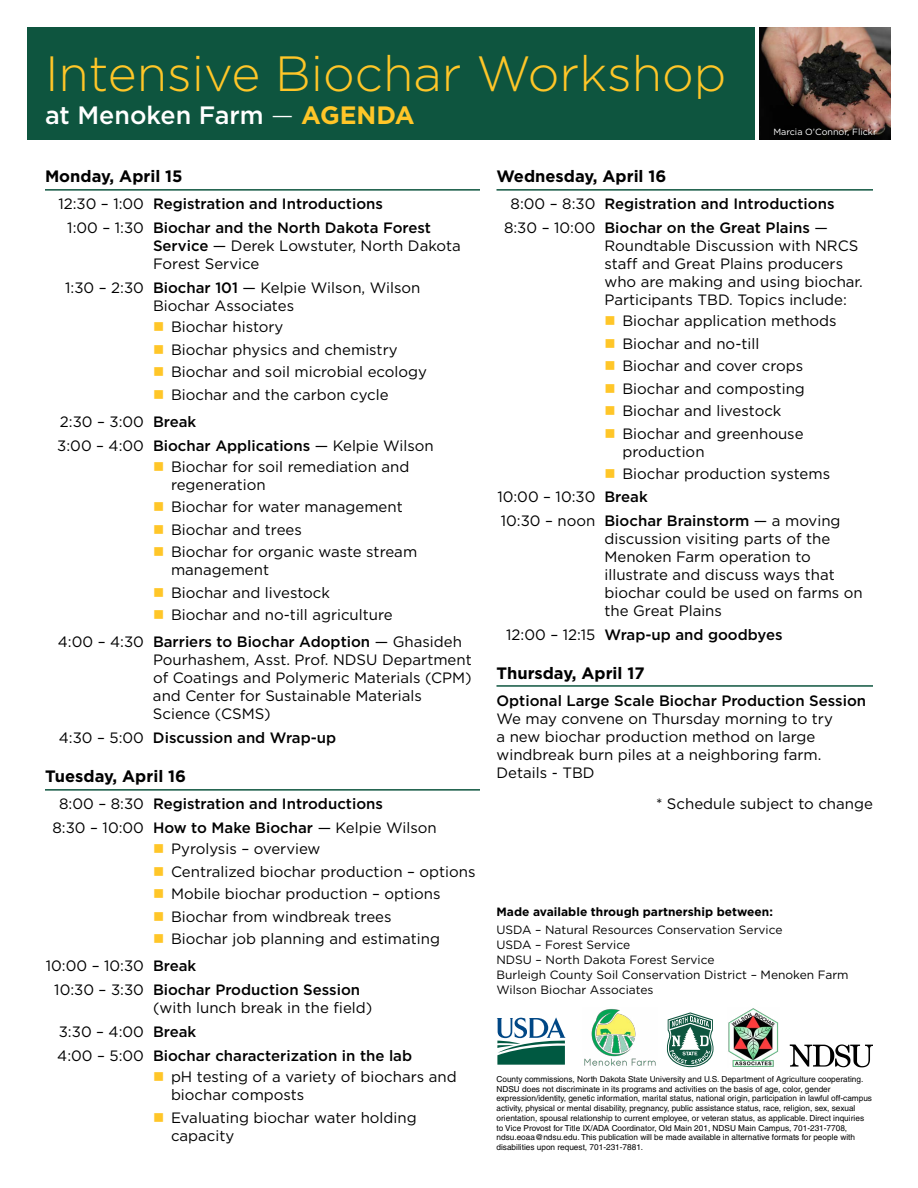
<style>
.page{position:relative;width:918px;height:1188px;background:#fff}
.page>*{position:absolute;margin:0;border:0;box-sizing:border-box;transform-origin:0 0}
.t1{font:300 49.5px "Gotham";color:#ffc628}
.t2{font:500 25.05px "Gotham";color:#fff}
.t3{font:700 16.5px "Gotham";color:#000}
.t4{font:15px/18px "Gotham";color:#000}
.t5{font:500 15px/24px "Gotham";color:#000}
.t6{font:12px/15px "Gotham";color:#000}
.t7{font:700 12px "Gotham";color:#000}
.t8{font:9px "Gotham";color:#fff}
.t9{font:8.25px/9.8px "Helvetica";color:#000}
.s1{font-weight:300}
.s2{font-weight:700;color:#ffc628}
.s3{font-weight:400}
.s4{font-weight:500}
.s5{color:#ffc628}
</style>
<div class="page">
<div style="left:27px;top:27px;width:727px;height:112px;background:#0e553f"></div>
<svg style="left:667px;top:1012px;width:47px;height:55px"></svg>
<img style="left:759px;top:27px;width:132px;height:112px">
<svg style="left:790px;top:1044px;width:83px;height:23px"></svg>
<svg style="left:497px;top:1017px;width:69px;height:48px"></svg>
<img style="left:584px;top:1009px;width:72px;height:57px">
<img style="left:728px;top:1008px;width:51px;height:59px">
<hr style="left:45px;top:189px;width:435px;height:2px;background:#0e553f">
<hr style="left:45px;top:789px;width:435px;height:2px;background:#0e553f">
<hr style="left:496px;top:685px;width:377px;height:2px;background:#0e553f">
<hr style="left:496px;top:189px;width:377px;height:2px;background:#0e553f">
<h1 class="t1" style="left:45px;top:42px;width:683px">Intensive Biochar Workshop</h1>
<h2 class="t2" style="left:45px;top:98px;width:371px">at Menoken Farm <span class="s1">—</span> <span class="s2">AGENDA</span></h2>
<p class="t8" style="left:773px;top:127px;width:105px">Marcia O’Connor, Flickr</p>
<p class="t3" style="left:45px;top:165px;width:139px">Monday, April 15</p>
<p class="t5" style="left:67px;top:192px;width:365px;text-indent:-9px"><span class="s3">12:30 – 1:00</span> Registration and Introductions<br><span class="s3">1:00 – 1:30</span> Biochar and the North Dakota Forest</p>
<p class="t4" style="left:153px;top:237px;width:310px"><span class="s4">Service</span> — Derek Lowstuter, North Dakota<br>Forest Service</p>
<p class="t4" style="left:153px;top:279px;width:269px;text-indent:-88px">1:30 – 2:30 <span class="s4">Biochar 101</span> — Kelpie Wilson, Wilson<br>Biochar Associates</p>
<p class="t4" style="left:153px;top:318px;width:132px"><span class="s5">■</span> Biochar history</p>
<p class="t4" style="left:153px;top:340px;width:246px"><span class="s5">■</span> Biochar physics and chemistry</p>
<p class="t4" style="left:153px;top:363px;width:276px"><span class="s5">■</span> Biochar and soil microbial ecology</p>
<p class="t4" style="left:60px;top:381px;width:330px;line-height:27px;text-indent:93px"><span class="s5">■</span> Biochar and the carbon cycle<br>2:30 – 3:00 <span class="s4">Break</span></p>
<p class="t4" style="left:57px;top:436px;width:378px">3:00 – 4:00 <span class="s4">Biochar Applications</span> — Kelpie Wilson</p>
<p class="t4" style="left:171px;top:457px;width:240px;text-indent:-18px"><span class="s5">■</span> Biochar for soil remediation and regeneration</p>
<p class="t4" style="left:153px;top:498px;width:251px"><span class="s5">■</span> Biochar for water management</p>
<p class="t4" style="left:153px;top:520px;width:150px"><span class="s5">■</span> Biochar and trees</p>
<p class="t4" style="left:171px;top:543px;width:248px;text-indent:-18px"><span class="s5">■</span> Biochar for organic waste stream management</p>
<p class="t4" style="left:153px;top:583px;width:178px"><span class="s5">■</span> Biochar and livestock</p>
<p class="t4" style="left:58px;top:601px;width:406px;line-height:27px;text-indent:95px"><span class="s5">■</span> Biochar and no-till agriculture<br>4:00 – 4:30 <span class="s4">Barriers to Biochar Adoption</span> — Ghasideh</p>
<p class="t4" style="left:153px;top:651px;width:320px">Pourhashem, Asst. Prof. NDSU Department of Coatings and Polymeric Materials (CPM) and Center for Sustainable Materials Science (CSMS)</p>
<p class="t5" style="left:59px;top:726px;width:279px"><span class="s3">4:30 – 5:00</span> Discussion and Wrap-up</p>
<p class="t3" style="left:45px;top:765px;width:143px">Tuesday, April 16</p>
<p class="t5" style="left:53px;top:792px;width:386px;text-indent:7px"><span class="s3">8:00 – 8:30</span> Registration and Introductions<br><span class="s3">8:30 – 10:00</span> How to Make Biochar <span class="s3">— Kelpie Wilson</span></p>
<p class="t4" style="left:153px;top:840px;width:169px"><span class="s5">■</span> Pyrolysis – overview</p>
<p class="t4" style="left:153px;top:862px;width:324px"><span class="s5">■</span> Centralized biochar production – options</p>
<p class="t4" style="left:153px;top:885px;width:289px"><span class="s5">■</span> Mobile biochar production – options</p>
<p class="t4" style="left:153px;top:907px;width:240px"><span class="s5">■</span> Biochar from windbreak trees</p>
<p class="t4" style="left:46px;top:925px;width:396px;line-height:27px;text-indent:107px"><span class="s5">■</span> Biochar job planning and estimating<br>10:00 – 10:30 <span class="s4">Break</span></p>
<p class="t4" style="left:153px;top:981px;width:221px;text-indent:-99px">10:30 – 3:30 <span class="s4">Biochar Production Session </span>(with lunch break in the field)</p>
<p class="t5" style="left:57px;top:1020px;width:356px"><span class="s3">3:30 – 4:00</span> Break<br><span class="s3">4:00 – 5:00</span> Biochar characterization in the lab</p>
<p class="t4" style="left:171px;top:1068px;width:287px;text-indent:-18px"><span class="s5">■</span> pH testing of a variety of biochars and biochar composts</p>
<p class="t4" style="left:171px;top:1108px;width:247px;text-indent:-18px"><span class="s5">■</span> Evaluating biochar water holding capacity</p>
<p class="t3" style="left:496px;top:165px;width:171px">Wednesday, April 16</p>
<p class="t5" style="left:504px;top:192px;width:332px;text-align:center"><span class="s3">8:00 – 8:30</span> Registration and Introductions<br><span class="s3">8:30 – 10:00</span> Biochar on the Great Plains <span class="s3">—</span></p>
<p class="t4" style="left:604px;top:237px;width:260px">Roundtable Discussion with NRCS staff and Great Plains producers who are making and using biochar.<br>Participants TBD. Topics include:</p>
<p class="t4" style="left:604px;top:312px;width:234px"><span class="s5">■</span> Biochar application methods</p>
<p class="t4" style="left:604px;top:334px;width:156px"><span class="s5">■</span> Biochar and no-till</p>
<p class="t4" style="left:604px;top:357px;width:200px"><span class="s5">■</span> Biochar and cover crops</p>
<p class="t4" style="left:604px;top:379px;width:202px"><span class="s5">■</span> Biochar and composting</p>
<p class="t4" style="left:604px;top:402px;width:178px"><span class="s5">■</span> Biochar and livestock</p>
<p class="t4" style="left:622px;top:424px;width:183px;text-indent:-18px"><span class="s5">■</span> Biochar and greenhouse production</p>
<p class="t4" style="left:497px;top:462px;width:334px;line-height:22.5px;text-indent:107px"><span class="s5">■</span> Biochar production systems<br>10:00 – 10:30 <span class="s4">Break</span></p>
<p class="t4" style="left:604px;top:511px;width:260px;text-indent:-104px">10:30 – noon <span class="s4">Biochar Brainstorm</span> — a moving discussion visiting parts of the<br>Menoken Farm operation to illustrate and discuss ways that biochar could be used on farms on the Great Plains</p>
<p class="t5" style="left:506px;top:622px;width:278px"><span class="s3">12:00 – 12:15</span> Wrap-up and goodbyes</p>
<p class="t3" style="left:496px;top:662px;width:150px">Thursday, April 17</p>
<p class="t5" style="left:496px;top:688px;width:371px">Optional Large Scale Biochar Production Session</p>
<p class="t4" style="left:496px;top:709px;width:338px">We may convene on Thursday morning to try a new biochar production method on large windbreak burn piles at a neighboring farm.<br>Details - TBD</p>
<p class="t4" style="left:656px;top:794px;width:218px">* Schedule subject to change</p>
<p class="t7" style="left:496px;top:904px;width:278px">Made available through partnership between:</p>
<p class="t6" style="left:496px;top:922px;width:354px">USDA – Natural Resources Conservation Service<br>USDA – Forest Service<br>NDSU – North Dakota Forest Service<br>Burleigh County Soil Conservation District – Menoken Farm Wilson Biochar Associates</p>
<p class="t9" style="left:496px;top:1074px;width:377px">County commissions, North Dakota State University and U.S. Department of Agriculture cooperating.<br>NDSU does not discriminate in its programs and activities on the basis of age, color, gender expression/identity, genetic information, marital status, national origin, participation in lawful off-campus activity, physical or mental disability, pregnancy, public assistance status, race, religion, sex, sexual orientation, spousal relationship to current employee, or veteran status, as applicable. Direct inquiries to Vice Provost for Title IX/ADA Coordinator, Old Main 201, NDSU Main Campus, 701-231-7708, ndsu.eoaa@ndsu.edu. This publication will be made available in alternative formats for people with disabilities upon request, 701-231-7881.</p>
</div>
